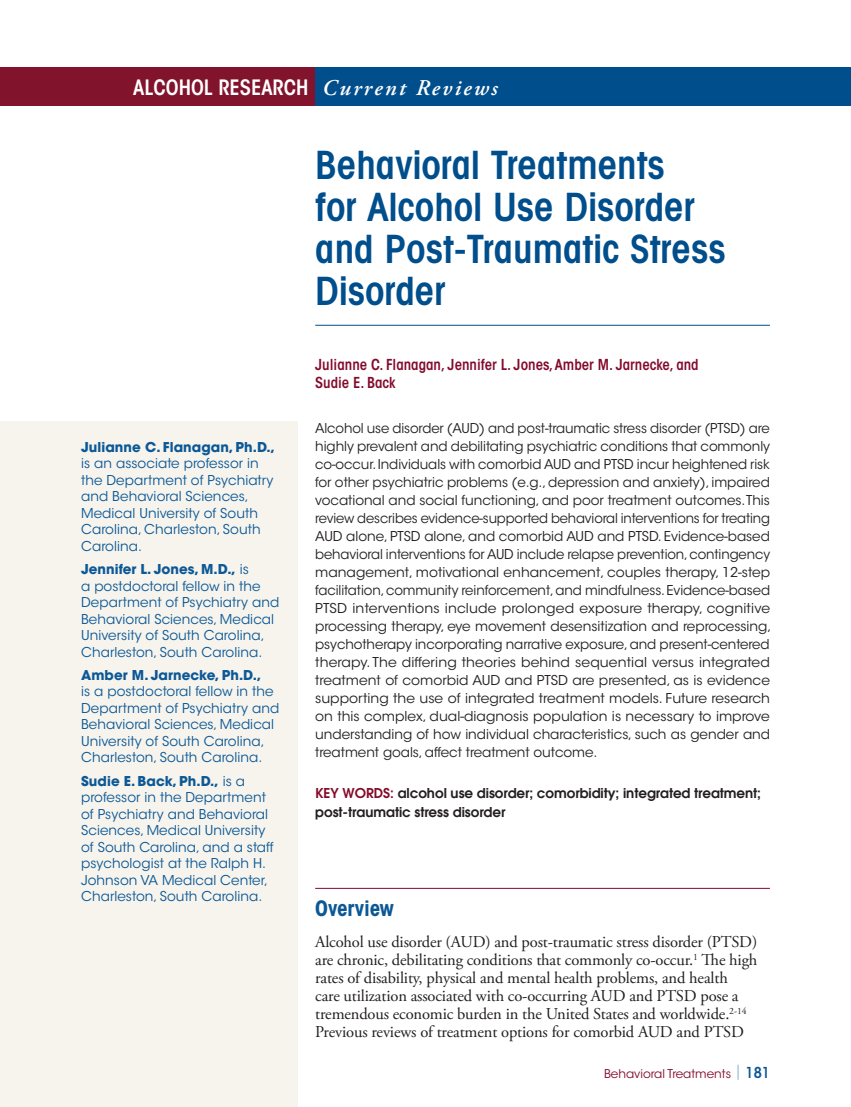
<style>
.page{position:relative;width:851px;height:1107px;background:#fff}
.page>*{position:absolute;margin:0;border:0;box-sizing:border-box;transform-origin:0 0}
.t1{font:600 condensed 39px/42px "Avant Garde";color:#004e8c}
.t2{font:600 condensed 21px "ITC Avant Garde Std";color:#fff}
.t3{font:700 condensed 21px "ITC Avant Garde Std";letter-spacing:-.01em;color:#0c5896}
.t4{font:16.5px/18px "Adobe Garamond Pro";letter-spacing:-.01em;color:#231f20}
.t5{font:600 condensed 15px/18px "ITC Avant Garde Std";color:#830a2b}
.t6{font:13.5px/18px "ITC Avant Garde Std";letter-spacing:-.005em;color:#231f20;text-align:justify}
.t7{font:13.5px/16.5px "ITC Avant Garde Std";letter-spacing:.005em;color:#0c5896}
.t8{font:600 13.5px/19.5px "Avant Garde";letter-spacing:-.005em;color:#231f20}
.t9{font:12px "ITC Avant Garde Std";color:#830a2b}
.s1{font-family:"Adobe Garamond Pro";font-style:italic;font-stretch:normal;font-size:22.5px}
.s2{font-weight:700}
.s3{color:#830a2b}
.s4{font-weight:200;font-stretch:condensed;font-size:15px;color:#0c5896}
.s5{font-weight:600;font-stretch:condensed;font-size:15px;color:#0c5896}
</style>
<div class="page">
<div style="left:315px;top:68px;width:535px;height:38px;background:#004e8c"></div>
<div style="left:0;top:68px;width:315px;height:38px;background:#82132d"></div>
<div style="left:0;top:422px;width:297px;height:685px;background:#f6f4ed"></div>
<hr style="left:315px;top:888px;width:455px;height:1px;background:#830a2b">
<hr style="left:315px;top:325px;width:455px;height:1px;background:#004e8c">
<h2 class="t2" style="left:133px;top:74px;width:366px">ALCOHOL RESEARCH <span class="s1">Current Reviews</span></h2>
<p class="t7" style="left:81px;top:439px;width:195px"><span class="s2">Julianne C. Flanagan, Ph.D., </span>is an associate professor in the Department of Psychiatry and Behavioral Sciences,<br>Medical University of South<br>Carolina, Charleston, South<br>Carolina.</p>
<p class="t7" style="left:81px;top:561px;width:200px"><span class="s2">Jennifer L. Jones, M.D.,</span> is<br>a postdoctoral fellow in the<br>Department of Psychiatry and<br>Behavioral Sciences, Medical<br>University of South Carolina,<br>Charleston, South Carolina.</p>
<p class="t7" style="left:81px;top:667px;width:200px"><span class="s2">Amber M. Jarnecke, Ph.D.,<br></span>is a postdoctoral fellow in the<br>Department of Psychiatry and<br>Behavioral Sciences, Medical<br>University of South Carolina,<br>Charleston, South Carolina.</p>
<p class="t7" style="left:81px;top:773px;width:194px"><span class="s2">Sudie E. Back, Ph.D.,</span> is a professor in the Department of Psychiatry and Behavioral<br>Sciences, Medical University of South Carolina, and a staff psychologist at the Ralph H.<br>Johnson VA Medical Center,<br>Charleston, South Carolina.</p>
<h2 class="t1" style="left:315px;top:143px;width:412px">Behavioral Treatments<br>for Alcohol Use Disorder and Post-Traumatic Stress<br>Disorder</h2>
<p class="t5" style="left:315px;top:355px;width:385px">Julianne C. Flanagan, Jennifer L. Jones,Amber M. Jarnecke, and<br>Sudie E. Back</p>
<p class="t6" style="left:315px;top:419px;width:457px">Alcohol use disorder (AUD) and post-traumatic stress disorder (PTSD) are highly prevalent and debilitating psychiatric conditions that commonly co-occur. Individuals with comorbid AUD and PTSD incur heightened risk for other psychiatric problems (e.g., depression and anxiety), impaired vocational and social functioning, and poor treatment outcomes.This review describes evidence-supported behavioral interventions for treating AUD alone, PTSD alone, and comorbid AUD and PTSD. Evidence-based behavioral interventions for AUD include relapse prevention, contingency management, motivational enhancement, couples therapy, 12-step facilitation, community reinforcement, and mindfulness. Evidence-based PTSD interventions include prolonged exposure therapy, cognitive processing therapy, eye movement desensitization and reprocessing, psychotherapy incorporating narrative exposure, and present-centered therapy. The differing theories behind sequential versus integrated treatment of comorbid AUD and PTSD are presented, as is evidence supporting the use of integrated treatment models. Future research on this complex, dual-diagnosis population is necessary to improve understanding of how individual characteristics, such as gender and treatment goals, affect treatment outcome.</p>
<p class="t8" style="left:315px;top:783px;width:447px"><span class="s3">KEY WORDS:</span> alcohol use disorder; comorbidity; integrated treatment; post-traumatic stress disorder</p>
<h3 class="t3" style="left:315px;top:895px;width:80px">Overview</h3>
<p class="t4" style="left:315px;top:934px;width:443px">Alcohol use disorder (AUD) and post-traumatic stress disorder (PTSD) are chronic, debilitating conditions that commonly co-occur.<sup>1</sup> Te high rates of disability, physical and mental health problems, and health<br>care utilization associated with co-occurring AUD and PTSD pose a tremendous economic burden in the United States and worldwide.<sup>2-14<br></sup>Previous reviews of treatment options for comorbid AUD and PTSD</p>
<p class="t9" style="left:604px;top:1066px;width:167px">Behavioral Treatments <span class="s4">|</span> <span class="s5">181</span></p>
</div>
